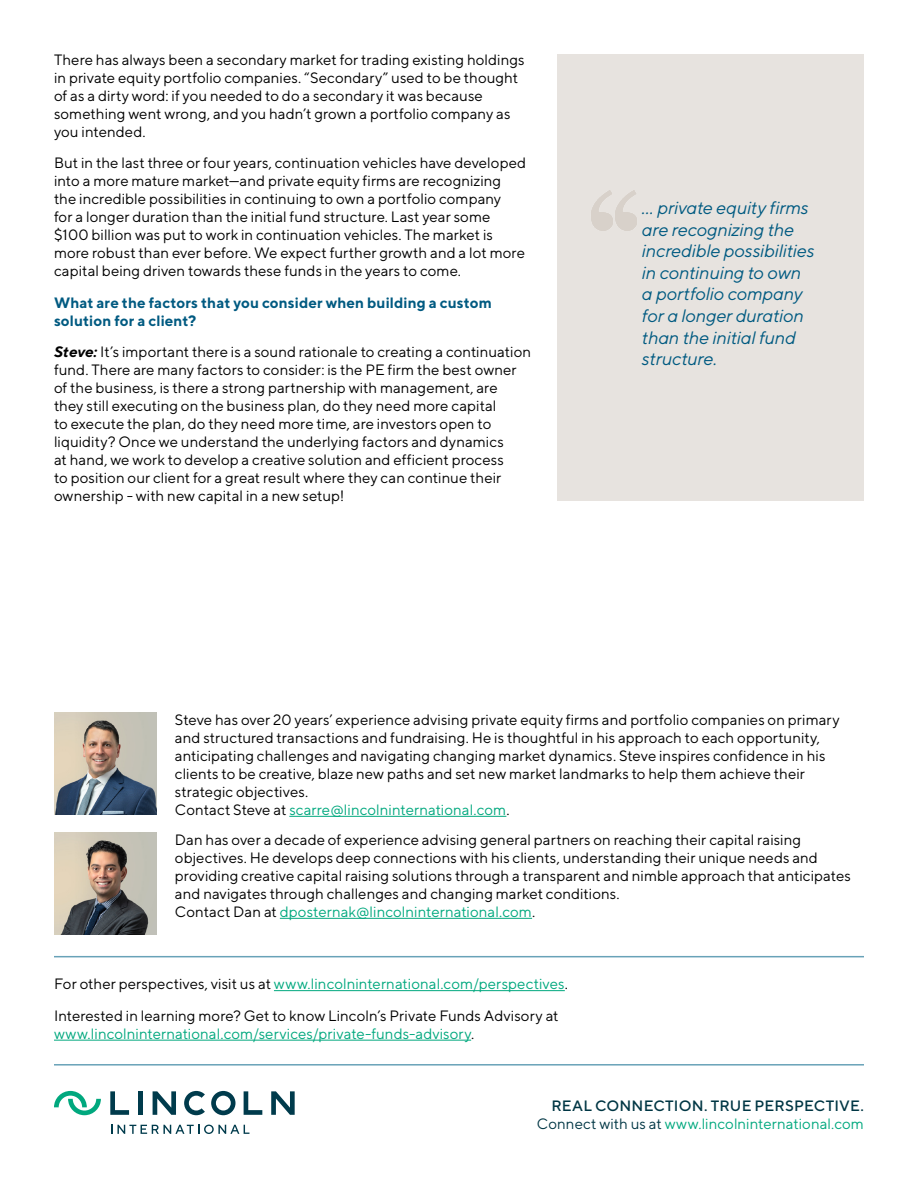
<style>
.page{position:relative;width:918px;height:1188px;background:#fff}
.page>*{position:absolute;margin:0;border:0;box-sizing:border-box;transform-origin:0 0}
.t1{font:italic 18px/21.6px "TT Norms";letter-spacing:-.01em;color:#005a81}
.t2{font:15px/18px "TT Norms";color:#000}
.t3{font:500 15px/18px "TT Norms";letter-spacing:.01em;color:#003644;text-align:right}
.t4{font:700 15px/18px "TT Norms";letter-spacing:.005em;color:#005a81}
.t5{font:15px "TT Norms";letter-spacing:.005em;color:#00a87e}
.s1{font-weight:700;font-style:italic}
.s2{color:#00a87e}
.s3{color:#000}
.s4{font-weight:400}
.s5{font-weight:400;color:#00a87e}
</style>
<div class="page">
<div style="left:138px;top:1091px;width:5px;height:24px;background:#003b4c"></div>
<svg style="left:153px;top:1091px;width:23px;height:24px"></svg>
<svg style="left:110px;top:1091px;width:19px;height:24px"></svg>
<svg style="left:271px;top:1091px;width:24px;height:24px"></svg>
<svg style="left:244px;top:1091px;width:18px;height:24px"></svg>
<svg style="left:184px;top:1091px;width:21px;height:24px"></svg>
<svg style="left:211px;top:1091px;width:25px;height:24px"></svg>
<svg style="left:54px;top:1091px;width:47px;height:24px"></svg>
<svg style="left:111px;top:1125px;width:138px;height:9px"></svg>
<hr style="left:54px;top:1064px;width:810px;height:2px;background:#68a2b8">
<div style="left:557px;top:54px;width:307px;height:447px;background:#e7e3df"></div>
<hr style="left:274px;top:990px;width:291px;height:1px;background:#00a87e">
<hr style="left:54px;top:1040px;width:417px;height:1px;background:#00a87e">
<hr style="left:54px;top:956px;width:810px;height:1px;background:#68a2b8">
<hr style="left:280px;top:918px;width:252px;height:1px;background:#00a87e">
<img style="left:54px;top:833px;width:102px;height:102px">
<hr style="left:289px;top:816px;width:217px;height:1px;background:#00a87e">
<img style="left:54px;top:713px;width:102px;height:102px">
<p class="t2" style="left:54px;top:50px;width:472px">There has always been a secondary market for trading existing holdings in private equity portfolio companies. “Secondary” used to be thought of as a dirty word: if you needed to do a secondary it was because something went wrong, and you hadn’t grown a portfolio company as you intended.</p>
<p class="t2" style="left:54px;top:153px;width:474px">But in the last three or four years, continuation vehicles have developed into a more mature market—and private equity firms are recognizing the incredible possibilities in continuing to own a portfolio company<br>for a longer duration than the initial fund structure. Last year some $100 billion was put to work in continuation vehicles. The market is more robust than ever before. We expect further growth and a lot more capital being driven towards these funds in the years to come.</p>
<p class="t4" style="left:54px;top:293px;width:439px">What are the factors that you consider when building a custom solution for a client?</p>
<p class="t2" style="left:54px;top:342px;width:479px"><span class="s1">Steve:</span> It’s important there is a sound rationale to creating a continuation fund. There are many factors to consider: is the PE firm the best owner of the business, is there a strong partnership with management, are<br>they still executing on the business plan, do they need more capital<br>to execute the plan, do they need more time, are investors open to liquidity? Once we understand the underlying factors and dynamics<br>at hand, we work to develop a creative solution and efficient process<br>to position our client for a great result where they can continue their ownership - with new capital in a new setup!</p>
<p class="t1" style="left:642px;top:196px;width:174px">... private equity firms are recognizing the incredible possibilities in continuing to own a portfolio company for a longer duration than the initial fund structure.</p>
<p class="t2" style="left:175px;top:710px;width:666px">Steve has over 20 years’ experience advising private equity firms and portfolio companies on primary and structured transactions and fundraising. He is thoughtful in his approach to each opportunity, anticipating challenges and navigating changing market dynamics. Steve inspires confidence in his clients to be creative, blaze new paths and set new market landmarks to help them achieve their strategic objectives.<br>Contact Steve at <span class="s2">scarre@lincolninternational.com</span>.</p>
<p class="t2" style="left:175px;top:830px;width:677px">Dan has over a decade of experience advising general partners on reaching their capital raising objectives. He develops deep connections with his clients, understanding their unique needs and providing creative capital raising solutions through a transparent and nimble approach that anticipates and navigates through challenges and changing market conditions.<br>Contact Dan at <span class="s2">dposternak@lincolninternational.com</span>.</p>
<p class="t2" style="left:54px;top:968px;width:515px;line-height:31.5px">For other perspectives, visit us at <span class="s2">www.lincolninternational.com/perspectives</span>.<br>Interested in learning more? Get to know Lincoln’s Private Funds Advisory at</p>
<p class="t5" style="left:54px;top:1024px;width:422px">www.lincolninternational.com/services/private-funds-advisory<span class="s3">.</span></p>
<p class="t3" style="left:537px;top:1096px;width:329px">REAL CONNECTION. TRUE PERSPECTIVE.<br><span class="s4">Connect with us at</span> <span class="s5">www.lincolninternational.com</span></p>
</div>
